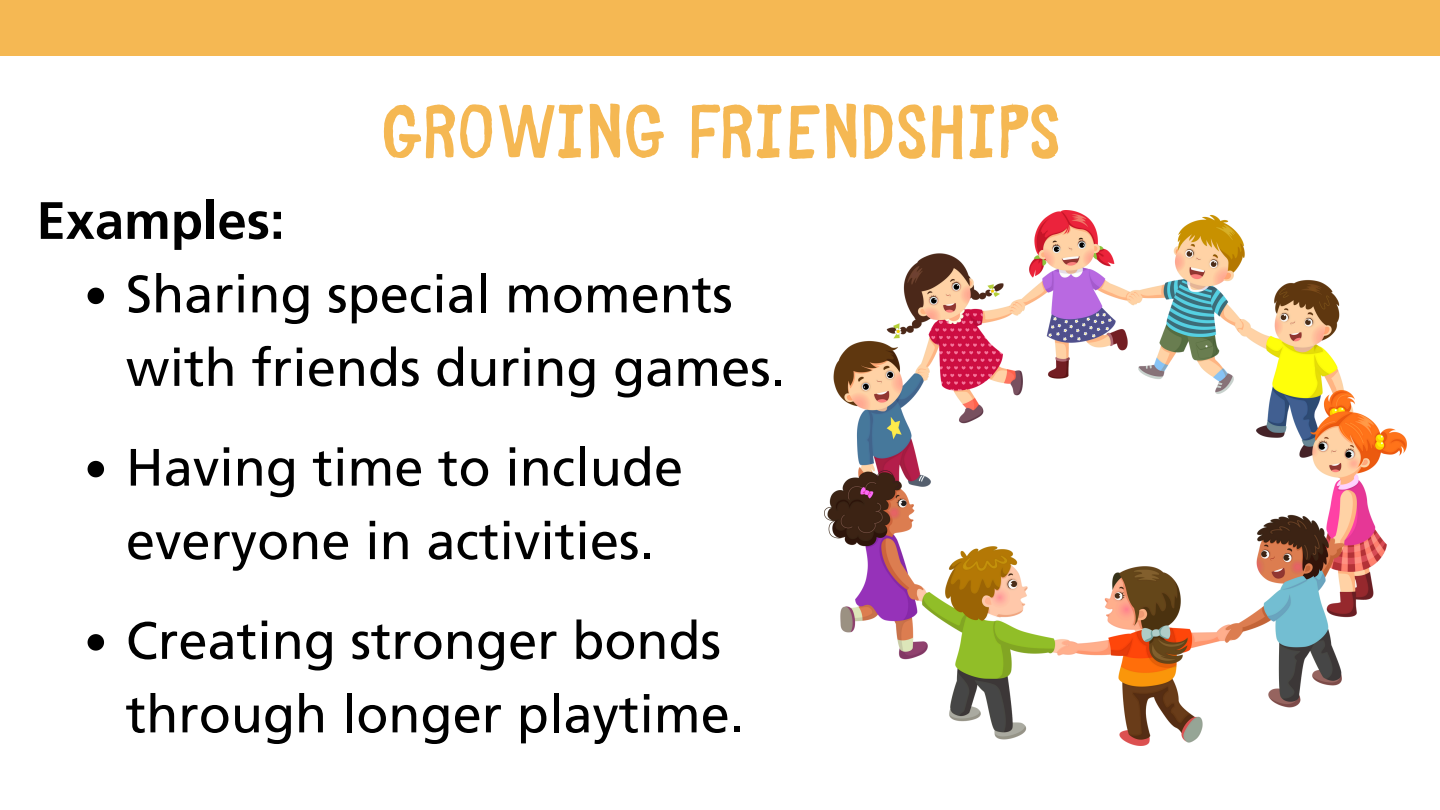
<style>
.page{position:relative;width:1440px;height:810px;background:#fff}
.page>*{position:absolute;margin:0;border:0;box-sizing:border-box;transform-origin:0 0}
.t1{font:75.9px "Bike Park";color:#f5b853}
.t2{font:52.5px/73.5px "Frutiger LT Pro";color:#000}
.t3{font:700 52.5px "Frutiger LT Pro";color:#000}
</style>
<div class="page">
<div style="left:0;top:0;width:1440px;height:56px;background:#f5b853"></div>
<img style="left:824px;top:211px;width:582px;height:535px">
<svg style="left:88px;top:288px;width:16px;height:16px"></svg>
<svg style="left:88px;top:461px;width:16px;height:16px"></svg>
<svg style="left:88px;top:634px;width:16px;height:17px"></svg>
<p class="t1" style="left:380px;top:68px;width:682px">GROWING FRIENDSHIPS</p>
<h1 class="t3" style="left:37px;top:188px;width:250px">Examples:</h1>
<h2 class="t2" style="left:126px;top:257px;width:661px">Sharing special moments with friends during games.</h2>
<p class="t2" style="left:126px;top:430px;width:559px">Having time to include everyone in activities.</p>
<p class="t2" style="left:126px;top:603px;width:620px">Creating stronger bonds through longer playtime.</p>
</div>
